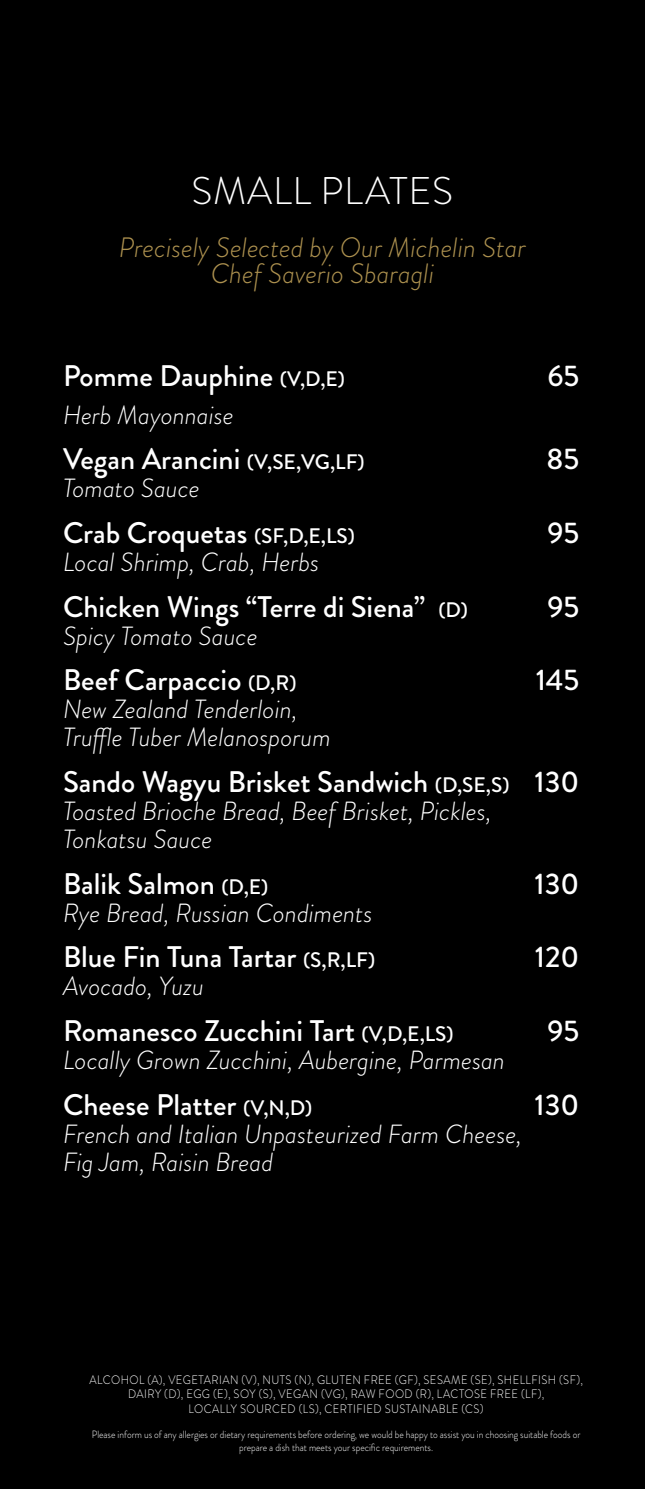
<style>
.page{position:relative;width:645px;height:1489px;background:#fff}
.page>*{position:absolute;margin:0;border:0;box-sizing:border-box;transform-origin:0 0}
.t1{font:300 38.5px "Brandon Grotesque";letter-spacing:.02em;color:#fff}
.t2{font:500 29.75px "Brandon Grotesque";color:#fff}
.t3{font:italic 300 28px/26.6px "Brandon Grotesque";color:#ad914f;text-align:center}
.t4{font:italic 300 26.25px/28px "Brandon Grotesque";color:#fff}
.t5{font:300 12.25px/14.7px "Brandon Grotesque";letter-spacing:.04em;color:#fff;text-align:center;scale:.9 1}
.t6{font:300 10.5px/12.6px "Brandon Grotesque";color:#fff;text-align:center;scale:.9 1}
.s1{font-size:21px}
</style>
<div class="page">
<div style="left:0;top:0;width:645px;height:1488px;background:#000"></div>
<h1 class="t1" style="left:192px;top:164px;width:263px">SMALL PLATES</h1>
<p class="t3" style="left:119px;top:234px;width:409px">Precisely Selected by Our Michelin Star<br>Chef Saverio Sbaragli</p>
<p class="t2" style="left:63px;top:355px;width:284px">Pomme Dauphine <span class="s1">(V,D,E)</span></p>
<p class="t2" style="left:547px;top:355px;width:33px">65</p>
<p class="t4" style="left:63px;top:401px;width:172px">Herb Mayonnaise</p>
<p class="t2" style="left:63px;top:438px;width:303px">Vegan Arancini <span class="s1">(V,SE,VG,LF)</span></p>
<p class="t2" style="left:546px;top:438px;width:34px">85</p>
<p class="t4" style="left:63px;top:474px;width:138px">Tomato Sauce</p>
<p class="t2" style="left:63px;top:512px;width:293px">Crab Croquetas <span class="s1">(SF,D,E,LS)</span></p>
<p class="t2" style="left:547px;top:512px;width:33px">95</p>
<p class="t4" style="left:63px;top:548px;width:258px">Local Shrimp, Crab, Herbs</p>
<p class="t2" style="left:63px;top:586px;width:406px">Chicken Wings “Terre di Siena” <span class="s1">(D)</span></p>
<p class="t2" style="left:547px;top:586px;width:33px">95</p>
<p class="t4" style="left:63px;top:621px;width:196px">Spicy Tomato Sauce</p>
<p class="t2" style="left:63px;top:659px;width:235px">Beef Carpaccio <span class="s1">(D,R)</span></p>
<p class="t2" style="left:536px;top:659px;width:45px">145</p>
<p class="t4" style="left:63px;top:695px;width:269px">New Zealand Tenderloin,<br>Truffle Tuber Melanosporum</p>
<p class="t2" style="left:63px;top:761px;width:518px">Sando Wagyu Brisket Sandwich <span class="s1">(D,SE,S)</span> 130</p>
<p class="t4" style="left:63px;top:797px;width:430px">Toasted Brioche Bread, Beef Brisket, Pickles,<br>Tonkatsu Sauce</p>
<p class="t2" style="left:63px;top:862px;width:207px">Balik Salmon <span class="s1">(D,E)</span></p>
<p class="t2" style="left:535px;top:862px;width:46px">130</p>
<p class="t4" style="left:63px;top:898px;width:311px">Rye Bread, Russian Condiments</p>
<p class="t2" style="left:63px;top:936px;width:314px">Blue Fin Tuna Tartar <span class="s1">(S,R,LF)</span></p>
<p class="t2" style="left:535px;top:936px;width:46px">120</p>
<p class="t4" style="left:63px;top:972px;width:142px">Avocado, Yuzu</p>
<p class="t2" style="left:63px;top:1010px;width:392px">Romanesco Zucchini Tart <span class="s1">(V,D,E,LS)</span></p>
<p class="t2" style="left:547px;top:1010px;width:33px">95</p>
<p class="t4" style="left:63px;top:1046px;width:443px">Locally Grown Zucchini, Aubergine, Parmesan</p>
<p class="t2" style="left:63px;top:1083px;width:251px">Cheese Platter <span class="s1">(V,N,D)</span></p>
<p class="t2" style="left:535px;top:1083px;width:46px">130</p>
<p class="t4" style="left:63px;top:1119px;width:461px">French and Italian Unpasteurized Farm Cheese,<br>Fig Jam, Raisin Bread</p>
<p class="t5" style="left:89px;top:1371px;width:550px">ALCOHOL (A), VEGETARIAN (V), NUTS (N), GLUTEN FREE (GF), SESAME (SE), SHELLFISH (SF),<br>DAIRY (D), EGG (E), SOY (S), VEGAN (VG), RAW FOOD (R), LACTOSE FREE (LF),<br>LOCALLY SOURCED (LS), CERTIFIED SUSTAINABLE (CS)</p>
<p class="t6" style="left:92px;top:1428px;width:544px">Please inform us of any allergies or dietary requirements before ordering, we would be happy to assist you in choosing suitable foods or prepare a dish that meets your specific requirements.</p>
</div>
